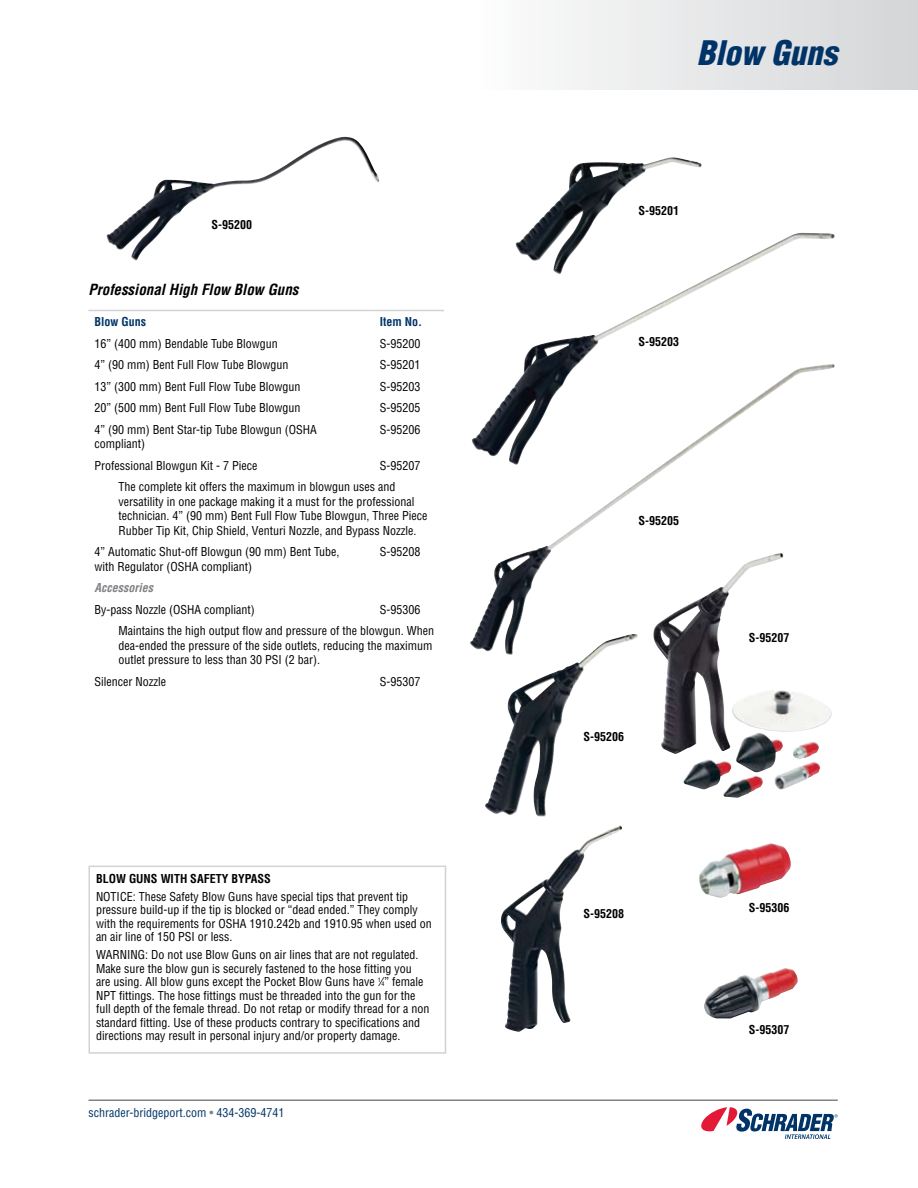
<style>
.page{position:relative;width:918px;height:1188px;background:#fff}
.page>*{position:absolute;margin:0;border:0;box-sizing:border-box;transform-origin:0 0}
.t1{font:italic 900 condensed 33px "Helvetica";color:#003468}
.t2{font:italic 700 condensed 15px "Helvetica";color:#000}
.t3{font:condensed 12px/13.5px "Helvetica";color:#000}
.t4{font:700 condensed 12px "Helvetica";color:#000}
.t5{font:condensed 12px "Helvetica";color:#003468}
.t6{font:700 condensed 12px "Helvetica";color:#003468}
.t7{font:italic 700 condensed 12px "Helvetica";color:#808285}
.s1{font-size:6px}
.s2{color:#808285}
</style>
<div class="page">
<div style="left:0;top:0;width:918px;height:90px;background:linear-gradient(to right,#fff,#dedfe1)"></div>
<svg style="left:701px;top:1107px;width:137px;height:32px"></svg>
<hr style="left:88px;top:1100px;width:750px;height:1px;background:#808285">
<img style="left:704px;top:968px;width:94px;height:50px">
<img style="left:699px;top:843px;width:92px;height:55px">
<img style="left:501px;top:826px;width:118px;height:206px">
<img style="left:528px;top:157px;width:144px;height:76px">
<img style="left:515px;top:233px;width:286px;height:131px">
<img style="left:470px;top:364px;width:363px;height:285px">
<img style="left:485px;top:634px;width:148px;height:171px">
<img style="left:653px;top:553px;width:128px;height:201px">
<div style="left:88px;top:866px;width:358px;height:188px;border:2px solid #d1d3d4"></div>
<img style="left:122px;top:137px;width:218px;height:87px">
<hr style="left:88px;top:310px;width:283px;height:1px;background:#d1d3d4">
<hr style="left:371px;top:310px;width:73px;height:1px;background:#d1d3d4">
<p class="t4" style="left:212px;top:217px;width:42px">S-95200</p>
<p class="t2" style="left:88px;top:280px;width:212px">Professional High Flow Blow Guns</p>
<p class="t6" style="left:94px;top:314px;width:53px">BLOW GUNS</p>
<p class="t6" style="left:380px;top:314px;width:44px">ITEM NO.</p>
<p class="t3" style="left:94px;top:336px;width:185px">16” (400 mm) Bendable Tube Blowgun</p>
<p class="t3" style="left:380px;top:336px;width:42px">S-95200</p>
<p class="t3" style="left:94px;top:358px;width:196px">4” (90 mm) Bent Full Flow Tube Blowgun</p>
<p class="t3" style="left:380px;top:358px;width:42px">S-95201</p>
<p class="t3" style="left:94px;top:380px;width:208px">13” (300 mm) Bent Full Flow Tube Blowgun</p>
<p class="t3" style="left:380px;top:380px;width:42px">S-95203</p>
<p class="t3" style="left:94px;top:401px;width:208px">20” (500 mm) Bent Full Flow Tube Blowgun</p>
<p class="t3" style="left:380px;top:401px;width:42px">S-95205</p>
<p class="t3" style="left:94px;top:422px;width:224px;line-height:14.4px">4” (90 mm) Bent Star-tip Tube Blowgun (OSHA compliant)</p>
<p class="t3" style="left:380px;top:423px;width:42px">S-95206</p>
<p class="t3" style="left:94px;top:459px;width:164px">Professional Blowgun Kit - 7 Piece</p>
<p class="t3" style="left:118px;top:455px;width:304px;line-height:21.6px;text-indent:261px">S-95207<br>The complete kit offers the maximum in blowgun uses and</p>
<p class="t3" style="left:118px;top:494px;width:311px;line-height:14.4px">versatility in one package making it a must for the professional technician. 4” (90 mm) Bent Full Flow Tube Blowgun, Three Piece<br>Rubber Tip Kit, Chip Shield, Venturi Nozzle, and Bypass Nozzle.</p>
<p class="t3" style="left:94px;top:545px;width:247px;line-height:14.4px">4” Automatic Shut-off Blowgun (90 mm) Bent Tube, with Regulator (OSHA compliant)</p>
<p class="t3" style="left:380px;top:545px;width:42px">S-95208</p>
<p class="t7" style="left:94px;top:580px;width:60px">Accessories</p>
<p class="t3" style="left:94px;top:603px;width:162px">By-pass Nozzle (OSHA compliant)</p>
<p class="t3" style="left:118px;top:599px;width:317px;line-height:21.6px;text-indent:261px">S-95306<br>Maintains the high output flow and pressure of the blowgun. When</p>
<p class="t3" style="left:118px;top:638px;width:315px;line-height:14.4px">dea-ended the pressure of the side outlets, reducing the maximum outlet pressure to less than 30 PSI (2 bar).</p>
<p class="t3" style="left:94px;top:675px;width:73px">Silencer Nozzle</p>
<p class="t3" style="left:380px;top:675px;width:42px">S-95307</p>
<p class="t4" style="left:96px;top:871px;width:176px">BLOW GUNS WITH SAFETY BYPASS</p>
<p class="t3" style="left:96px;top:889px;width:337px">NOTICE: These Safety Blow Guns have special tips that prevent tip pressure build-up if the tip is blocked or “dead ended.” They comply with the requirements for OSHA 1910.242b and 1910.95 when used on an air line of 150 PSI or less.</p>
<p class="t3" style="left:96px;top:948px;width:335px">WARNING: Do not use Blow Guns on air lines that are not regulated.<br>Make sure the blow gun is securely fastened to the hose fitting you<br>are using. All blow guns except the Pocket Blow Guns have <sup>1</sup>⁄<span class="s1">4</span>” female NPT fittings. The hose fittings must be threaded into the gun for the full depth of the female thread. Do not retap or modify thread for a non standard fitting. Use of these products contrary to specifications and directions may result in personal injury and/or property damage.</p>
<p class="t5" style="left:89px;top:1105px;width:197px">schrader-bridgeport.com <span class="s2">•</span> 434-369-4741</p>
<h1 class="t1" style="left:697px;top:32px;width:142px">Blow Guns</h1>
<p class="t4" style="left:638px;top:204px;width:42px">S-95201</p>
<p class="t4" style="left:638px;top:335px;width:42px">S-95203</p>
<p class="t4" style="left:638px;top:513px;width:42px">S-95205</p>
<p class="t4" style="left:583px;top:729px;width:42px">S-95206</p>
<p class="t4" style="left:583px;top:906px;width:42px">S-95208</p>
<p class="t4" style="left:749px;top:630px;width:42px">S-95207</p>
<p class="t4" style="left:749px;top:900px;width:42px">S-95306</p>
<p class="t4" style="left:749px;top:1022px;width:42px">S-95307</p>
</div>
